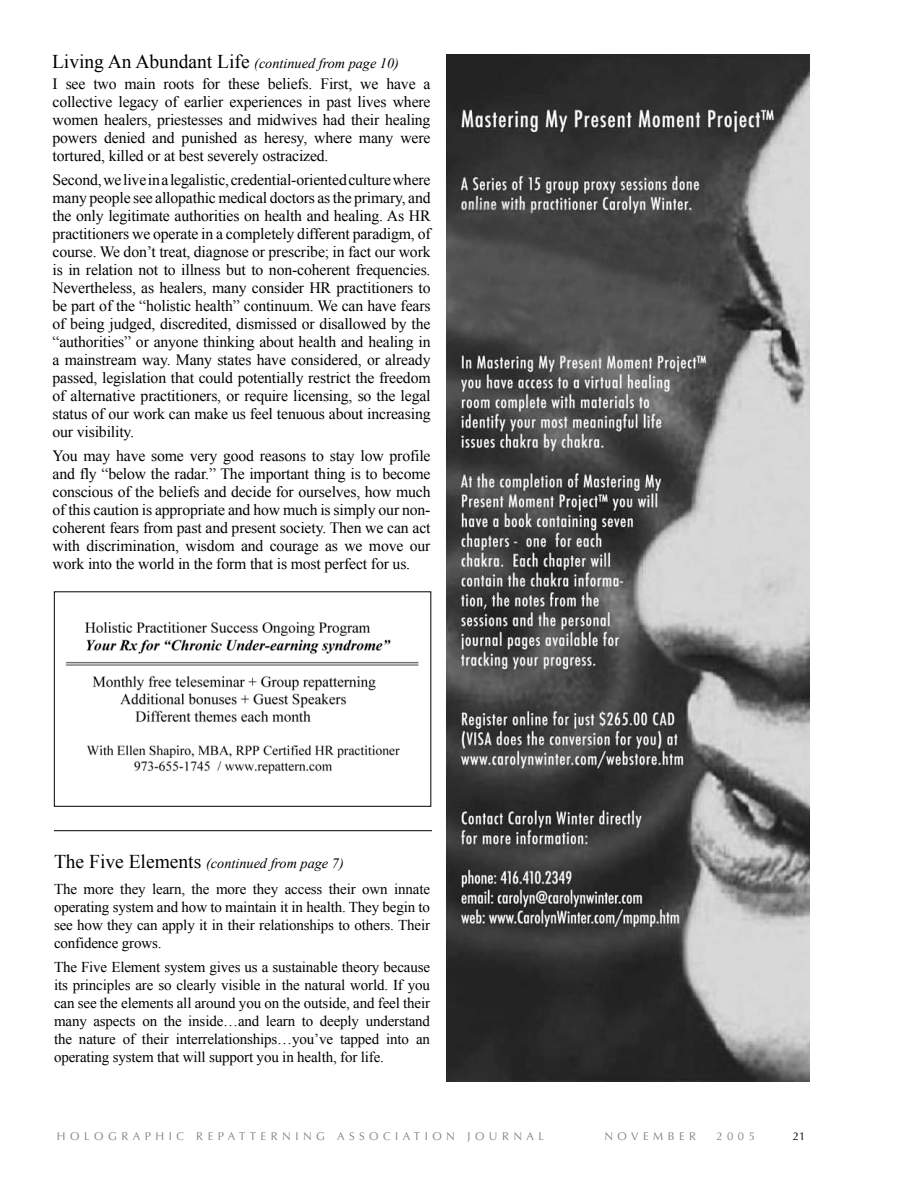
<style>
.page{position:relative;width:918px;height:1188px;background:#fff}
.page>*{position:absolute;margin:0;border:0;box-sizing:border-box;transform-origin:0 0}
.t1{font:15.75px/18px "Times New Roman";letter-spacing:-.01em;color:#000;text-align:justify}
.t2{font:15px/18px "Times New Roman";letter-spacing:-.01em;color:#000;text-align:justify}
.t3{font:italic 14.25px "Times New Roman";color:#000}
.t4{font:11.25px "Optima";letter-spacing:.4em;color:#808284}
.t5{font:11.25px "Optima";color:#000}
.s1{font-style:normal;font-size:19.5px}
</style>
<div class="page">
<img style="left:447px;top:54px;width:363px;height:1027px">
<img style="left:65px;top:622px;width:354px;height:152px">
<div style="left:54px;top:591px;width:377px;height:216px;border:1px solid #000"></div>
<hr style="left:54px;top:830px;width:378px;height:1px;background:#000">
<p class="t3" style="left:52px;top:55px;width:348px"><span class="s1">Living An Abundant Life</span> (continued from page 10)</p>
<p class="t1" style="left:53px;top:74px;width:380px">I see two main roots for these beliefs. First, we have a collective legacy of earlier experiences in past lives where women healers, priestesses and midwives had their healing powers denied and punished as heresy, where many were tortured, killed or at best severely ostracized.</p>
<p class="t1" style="left:53px;top:171px;width:380px;text-align:left">Second, we live in a legalistic, credential-oriented culture where many people see allopathic medical doctors as the primary, and the only legitimate authorities on health and healing. As HR practitioners we operate in a completely different paradigm, of course. We don’t treat, diagnose or prescribe; in fact our work is in relation not to illness but to non-coherent frequencies.<br>Nevertheless, as healers, many consider HR practitioners to be part of the “holistic health” continuum. We can have fears of being judged, discredited, dismissed or disallowed by the “authorities” or anyone thinking about health and healing in a mainstream way. Many states have considered, or already passed, legislation that could potentially restrict the freedom of alternative practitioners, or require licensing, so the legal status of our work can make us feel tenuous about increasing our visibility.</p>
<p class="t1" style="left:53px;top:447px;width:380px">You may have some very good reasons to stay low profile and fly “below the radar.” The important thing is to become conscious of the beliefs and decide for ourselves, how much of this caution is appropriate and how much is simply our non&shy;coherent fears from past and present society. Then we can act with discrimination, wisdom and courage as we move our work into the world in the form that is most perfect for us.</p>
<p class="t3" style="left:54px;top:855px;width:291px"><span class="s1">The Five Elements</span> (continued from page 7)</p>
<p class="t2" style="left:54px;top:879px;width:378px">The more they learn, the more they access their own innate operating system and how to maintain it in health. They begin to see how they can apply it in their relationships to others. Their confidence grows.</p>
<p class="t2" style="left:54px;top:958px;width:378px">The Five Element system gives us a sustainable theory because its principles are so clearly visible in the natural world. If you can see the elements all around you on the outside, and feel their many aspects on the inside…and learn to deeply understand the nature of their interrelationships…you’ve tapped into an operating system that will support you in health, for life.</p>
<p class="t4" style="left:57px;top:1130px;width:489px">HOLOGRAPHIC REPATTERNING ASSOCIATION JOURNAL</p>
<p class="t4" style="left:604px;top:1130px;width:93px">NOVEMBER</p>
<p class="t4" style="left:716px;top:1130px;width:40px">2005</p>
<p class="t5" style="left:793px;top:1130px;width:14px">21</p>
</div>
